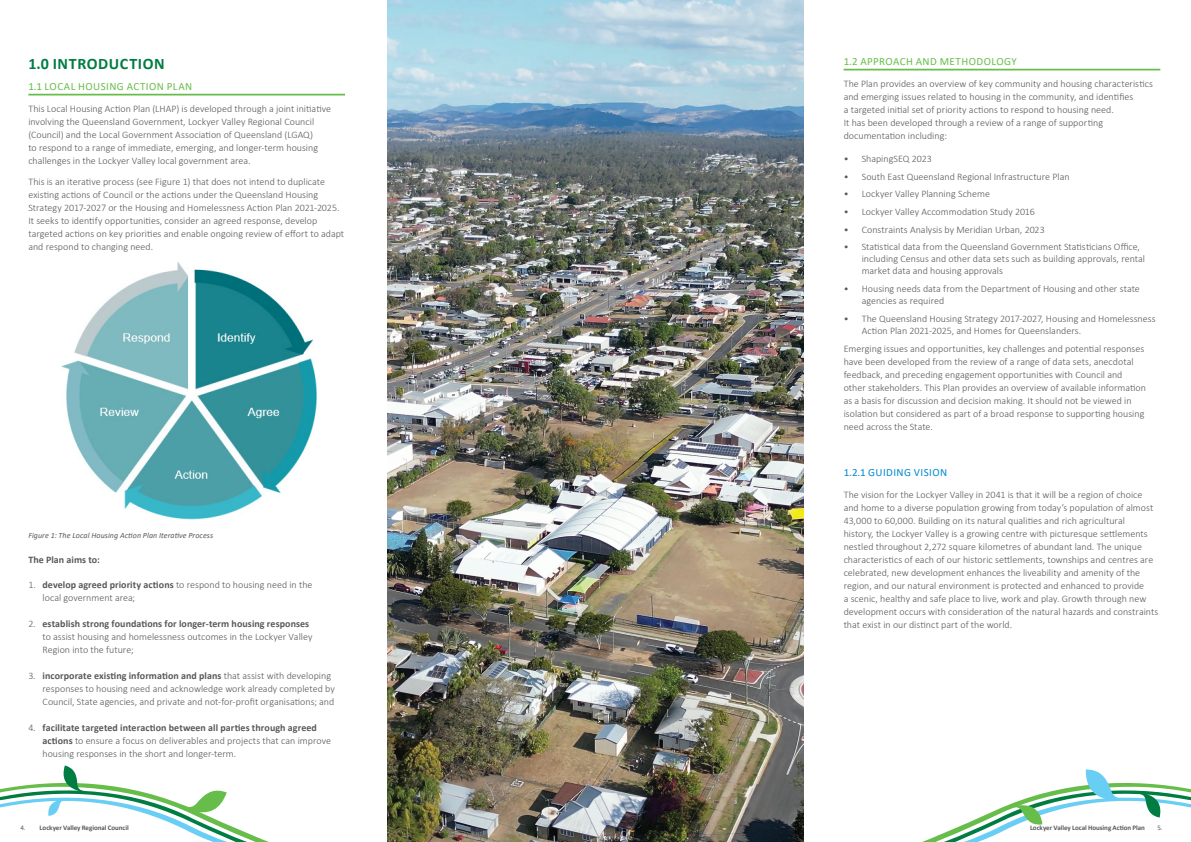
<style>
.page{position:relative;width:1191px;height:842px;background:#fff}
.page>*{position:absolute;margin:0;border:0;box-sizing:border-box;transform-origin:0 0}
.Heading{font:700 16px "Calibri";letter-spacing:.04em;color:#007d43}
.Lined_Heading{font:11px "Calibri";letter-spacing:.04em;color:#67bd4a}
.Lined_Heading_-_Second{font:11px "Calibri";letter-spacing:.04em;color:#0089cf}
.Body_Text{font:300 10px/13px "Calibri";color:#57585a}
.Body_Text-2{font:700 10px "Calibri";letter-spacing:.005em;color:#57585a}
.Reference{font:italic 8px "Calibri";letter-spacing:.01em;color:#57585a}
.t1{font:700 7px "Calibri";letter-spacing:-.01em;color:#57585a}
.t2{font:7px "Calibri";color:#57585a}
.s1{font-weight:700}
.s2{font-weight:400}
</style>
<div class="page">
<img style="left:387px;top:0;width:416px;height:842px">
<hr style="left:28px;top:94px;width:317px;height:1px;background:#67bd4a">
<img style="left:61px;top:262px;width:256px;height:258px">
<hr style="left:843px;top:69px;width:317px;height:1px;background:#67bd4a">
<svg style="left:922px;top:769px;width:269px;height:73px"></svg>
<svg style="left:0;top:765px;width:269px;height:77px"></svg>
<p class="Heading" style="left:28px;top:52px;width:138px">1.0 INTRODUCTION</p>
<p class="Lined_Heading" style="left:28px;top:79px;width:165px">1.1 LOCAL HOUSING ACTION PLAN</p>
<p class="Body_Text" style="left:28px;top:102px;width:304px">This Local Housing Action Plan (LHAP) is developed through a joint initiative involving the Queensland Government, Lockyer Valley Regional Council (Council) and the Local Government Association of Queensland (LGAQ)<br>to respond to a range of immediate, emerging, and longer-term housing challenges in the Lockyer Valley local government area.</p>
<p class="Body_Text" style="left:28px;top:175px;width:317px">This is an iterative process (see Figure 1) that does not intend to duplicate existing actions of Council or the actions under the Queensland Housing Strategy 2017-2027 or the Housing and Homelessness Action Plan 2021-2025.<br>It seeks to identify opportunities, consider an agreed response, develop targeted actions on key priorities and enable ongoing review of effort to adapt and respond to changing need.</p>
<p class="Reference" style="left:28px;top:529px;width:186px">Figure 1: The Local Housing Action Plan Iterative Process</p>
<p class="Body_Text-2" style="left:28px;top:553px;width:73px">The Plan aims to:</p>
<p class="Body_Text" style="left:43px;top:578px;width:271px;text-indent:-14px">1. <span class="s1">develop agreed priority actions</span> to respond to housing need in the local government area;</p>
<p class="Body_Text" style="left:43px;top:617px;width:271px;text-indent:-14px">2. <span class="s1">establish strong foundations for longer-term housing responses </span>to assist housing and homelessness outcomes in the Lockyer Valley<br>Region into the future;</p>
<p class="Body_Text" style="left:43px;top:669px;width:294px;text-indent:-14px">3. <span class="s1">incorporate existing information and plans</span> that assist with developing responses to housing need and acknowledge work already completed by<br>Council, State agencies, and private and not-for-profit organisations; and</p>
<p class="Body_Text" style="left:43px;top:721px;width:290px;text-indent:-14px">4. <span class="s1">facilitate targeted interaction between all parties through agreed actions</span> to ensure a focus on deliverables and projects that can improve housing responses in the short and longer-term.</p>
<p class="Lined_Heading" style="left:843px;top:54px;width:175px">1.2 APPROACH AND METHODOLOGY</p>
<p class="Body_Text" style="left:843px;top:77px;width:311px">The Plan provides an overview of key community and housing characteristics and emerging issues related to housing in the community, and identifies<br>a targeted initial set of priority actions to respond to housing need.<br>It has been developed through a review of a range of supporting documentation including:</p>
<p class="Body_Text" style="left:843px;top:152px;width:90px">• ShapingSEQ 2023</p>
<p class="Body_Text" style="left:843px;top:170px;width:227px">• South East Queensland Regional Infrastructure Plan</p>
<p class="Body_Text" style="left:843px;top:187px;width:148px">• Lockyer Valley Planning Scheme</p>
<p class="Body_Text" style="left:843px;top:205px;width:193px">• Lockyer Valley Accommodation Study 2016</p>
<p class="Body_Text" style="left:843px;top:223px;width:203px">• Constraints Analysis by Meridian Urban, 2023</p>
<p class="Body_Text" style="left:861px;top:241px;width:285px;line-height:12px;text-indent:-18px">• Statistical data from the Queensland Government Statisticians Office, including Census and other data sets such as building approvals, rental market data and housing approvals</p>
<p class="Body_Text" style="left:861px;top:283px;width:280px;line-height:12px;text-indent:-18px">• Housing needs data from the Department of Housing and other state agencies as required</p>
<p class="Body_Text" style="left:861px;top:312px;width:295px;line-height:12px;text-indent:-18px">• The Queensland Housing Strategy 2017-2027, Housing and Homelessness<br>Action Plan 2021-2025, and Homes for Queenslanders.</p>
<p class="Body_Text" style="left:843px;top:342px;width:304px">Emerging issues and opportunities, key challenges and potential responses have been developed from the review of a range of data sets, anecdotal feedback, and preceding engagement opportunities with Council and other stakeholders. This Plan provides an overview of available information as a basis for discussion and decision making. It should not be viewed in isolation but considered as part of a broad response to supporting housing need across the State.</p>
<p class="Lined_Heading_-_Second" style="left:843px;top:465px;width:105px">1.2.1 GUIDING VISION</p>
<p class="Body_Text" style="left:843px;top:488px;width:316px">The vision for the Lockyer Valley in 2041 is that it will be a region of choice and home to a diverse population growing from today’s population of almost 43,000 to 60,000. Building on its natural qualities and rich agricultural<br>history, the Lockyer Valley is a growing centre with picturesque settlements nestled throughout 2,272 square kilometres of abundant land. The unique characteristics of each of our historic settlements, townships and centres are celebrated, new development enhances the liveability and amenity of the region, and our natural environment is protected and enhanced to provide<br>a scenic, healthy and safe place to live, work and play. Growth through new development occurs with consideration of the natural hazards and constraints that exist in our distinct part of the world.</p>
<p class="t1" style="left:20px;top:822px;width:110px"><span class="s2">4.</span> Lockyer Valley Regional Council</p>
<p class="t1" style="left:1030px;top:822px;width:116px">Lockyer Valley Local Housing Action Plan</p>
<p class="t2" style="left:1157px;top:822px;width:7px">5.</p>
</div>
